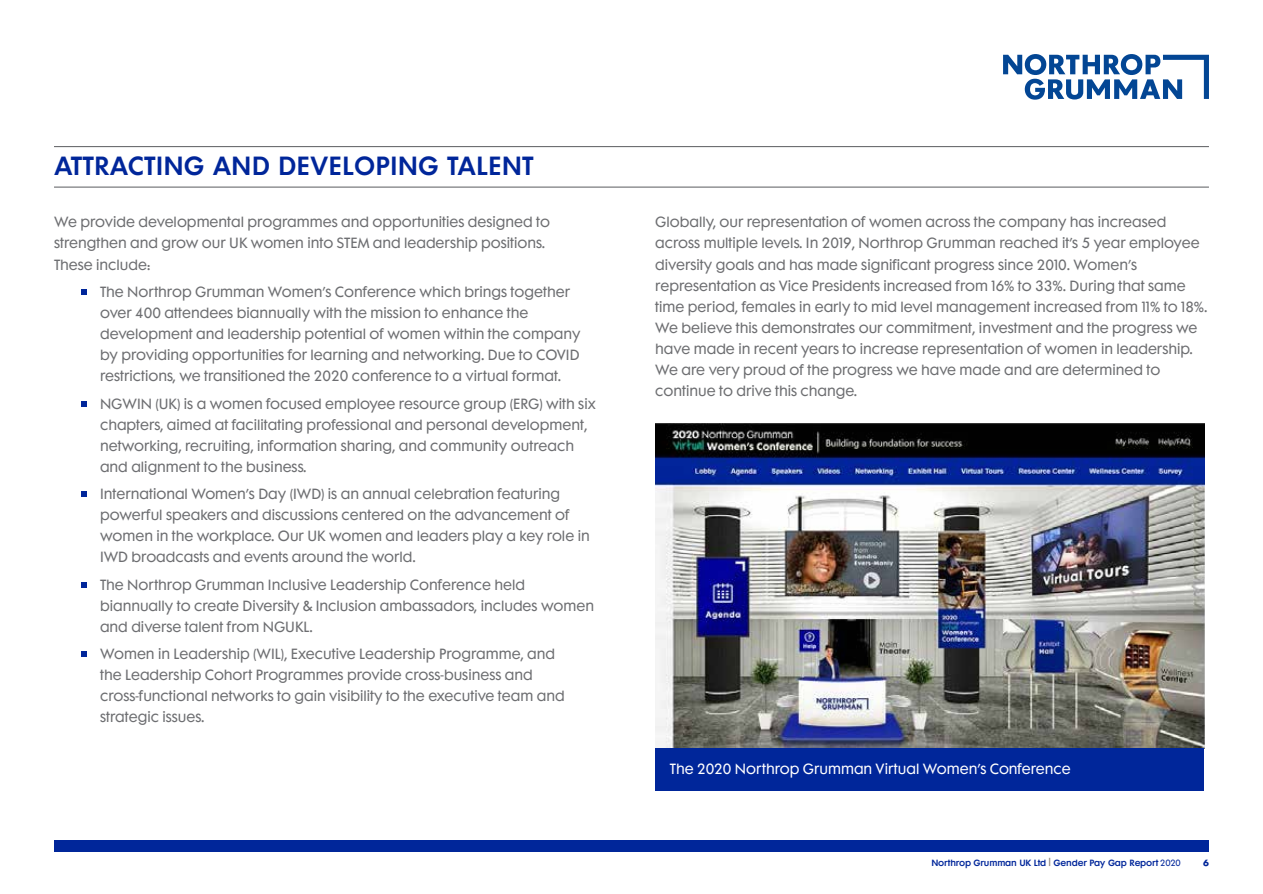
<style>
.page{position:relative;width:1263px;height:894px;background:#fff}
.page>*{position:absolute;margin:0;border:0;box-sizing:border-box;transform-origin:0 0}
.t1{font:600 24px "Futura Maxi Std";color:#00269a}
.t2{font:13.5px/21px "Futura Maxi Std";color:#6d6e71}
.t3{font:13.5px "Futura Maxi Std";color:#fff}
.t4{font:600 8.25px "Futura Maxi Std";letter-spacing:-.02em;color:#00269a}
.t5{font:700 8.25px "Futura Maxi Std";color:#00269a}
.s1{font-weight:400}
</style>
<div class="page">
<svg style="left:1003px;top:54px;width:206px;height:46px"></svg>
<div style="left:54px;top:839px;width:1155px;height:12px;background:#00269a"></div>
<svg style="left:81px;top:289px;width:6px;height:5px"></svg>
<svg style="left:81px;top:401px;width:6px;height:5px"></svg>
<svg style="left:81px;top:491px;width:6px;height:5px"></svg>
<svg style="left:81px;top:582px;width:6px;height:5px"></svg>
<svg style="left:81px;top:651px;width:6px;height:5px"></svg>
<hr style="left:54px;top:146px;width:1155px;height:1px;background:#6d6e71">
<hr style="left:54px;top:186px;width:1155px;height:2px;background:#6d6e71">
<img style="left:655px;top:424px;width:549px;height:324px">
<div style="left:655px;top:748px;width:549px;height:42px;background:#00269a"></div>
<h1 class="t1" style="left:54px;top:150px;width:481px">ATTRACTING AND DEVELOPING TALENT</h1>
<p class="t2" style="left:54px;top:212px;width:498px">We provide developmental programmes and opportunities designed to strengthen and grow our UK women into STEM and leadership positions.<br>These include:</p>
<p class="t2" style="left:100px;top:281px;width:482px">The Northrop Grumman Women’s Conference which brings together over 400 attendees biannually with the mission to enhance the development and leadership potential of women within the company by providing opportunities for learning and networking. Due to COVID restrictions, we transitioned the 2020 conference to a virtual format.</p>
<p class="t2" style="left:100px;top:393px;width:497px">NGWIN (UK) is a women focused employee resource group (ERG) with six chapters, aimed at facilitating professional and personal development, networking, recruiting, information sharing, and community outreach and alignment to the business.</p>
<p class="t2" style="left:100px;top:483px;width:491px">International Women’s Day (IWD) is an annual celebration featuring powerful speakers and discussions centered on the advancement of women in the workplace. Our UK women and leaders play a key role in IWD broadcasts and events around the world.</p>
<p class="t2" style="left:100px;top:573px;width:495px">The Northrop Grumman Inclusive Leadership Conference held biannually to create Diversity &amp; Inclusion ambassadors, includes women and diverse talent from NGUKL.</p>
<p class="t2" style="left:100px;top:643px;width:466px">Women in Leadership (WIL), Executive Leadership Programme, and the Leadership Cohort Programmes provide cross-business and cross-functional networks to gain visibility to the executive team and strategic issues.</p>
<p class="t2" style="left:655px;top:212px;width:554px">Globally, our representation of women across the company has increased across multiple levels. In 2019, Northrop Grumman reached it’s 5 year employee diversity goals and has made significant progress since 2010. Women’s representation as Vice Presidents increased from 16% to 33%. During that same time period, females in early to mid level management increased from 11% to 18%.<br>We believe this demonstrates our commitment, investment and the progress we have made in recent years to increase representation of women in leadership.<br>We are very proud of the progress we have made and are determined to continue to drive this change.</p>
<p class="t3" style="left:670px;top:759px;width:402px">The 2020 Northrop Grumman Virtual Women’s Conference</p>
<p class="t4" style="left:931px;top:857px;width:251px">Northrop Grumman UK Ltd <sup>|</sup> Gender Pay Gap Report <span class="s1">2020</span></p>
<p class="t5" style="left:1203px;top:856px;width:7px">6</p>
</div>
